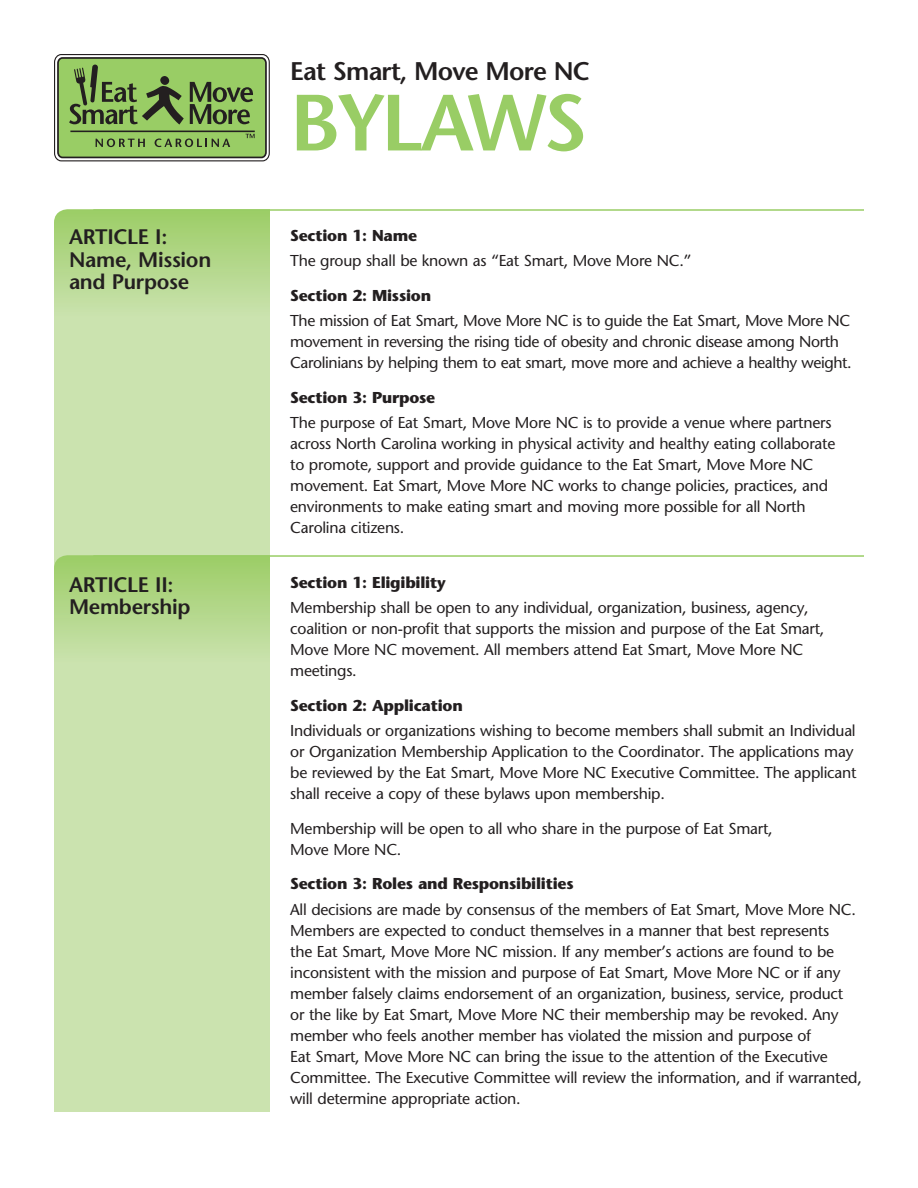
<style>
.page{position:relative;width:918px;height:1188px;background:#fff}
.page>*{position:absolute;margin:0;border:0;box-sizing:border-box;transform-origin:0 0}
.t1{font:600 79.5px "Stone Sans";letter-spacing:-.045em;color:#99cd65}
.t2{font:600 25.5px "Stone Sans";letter-spacing:-.03em;color:#231f20}
.t3{font:600 21px/22.5px "Stone Sans";letter-spacing:-.015em;color:#231f20}
.t4{font:15.75px/21px "Stone Sans";letter-spacing:-.015em;color:#231f20}
.t5{font:700 15.75px "Stone Sans";letter-spacing:-.015em;color:#231f20}
</style>
<div class="page">
<div style="left:54px;top:256px;width:216px;height:856px;background:#cbe3af"></div>
<svg style="left:54px;top:555px;width:216px;height:94px"></svg>
<hr style="left:93px;top:555px;width:771px;height:2px;background:#99cd65">
<svg style="left:54px;top:209px;width:216px;height:94px"></svg>
<svg style="left:55px;top:55px;width:214px;height:106px"></svg>
<div style="left:54px;top:54px;width:216px;height:107px;border:1px solid #231f20;border-radius:7px"></div>
<div style="left:58px;top:58px;width:208px;height:99px;background:#99cd65;border-radius:5px"></div>
<div style="left:57px;top:57px;width:210px;height:101px;border:2px solid #231f20;border-radius:5px"></div>
<hr style="left:70px;top:131px;width:185px;height:1px;background:#231f20">
<svg style="left:96px;top:139px;width:49px;height:8px"></svg>
<svg style="left:155px;top:139px;width:75px;height:8px"></svg>
<svg style="left:190px;top:82px;width:63px;height:42px"></svg>
<svg style="left:69px;top:64px;width:115px;height:61px"></svg>
<svg style="left:246px;top:134px;width:9px;height:4px"></svg>
<hr style="left:93px;top:209px;width:771px;height:2px;background:#99cd65">
<h2 class="t2" style="left:290px;top:55px;width:301px">Eat Smart, Move More NC</h2>
<h1 class="t1" style="left:290px;top:73px;width:299px">BYLAWS</h1>
<h3 class="t3" style="left:69px;top:225px;width:144px">ARTICLE I:<br>Name, Mission and Purpose</h3>
<p class="t5" style="left:290px;top:225px;width:128px">Section 1: Name</p>
<p class="t4" style="left:290px;top:250px;width:403px">The group shall be known as “Eat Smart, Move More NC.”</p>
<p class="t5" style="left:290px;top:285px;width:142px">Section 2: Mission</p>
<p class="t4" style="left:290px;top:310px;width:563px">The mission of Eat Smart, Move More NC is to guide the Eat Smart, Move More NC movement in reversing the rising tide of obesity and chronic disease among North<br>Carolinians by helping them to eat smart, move more and achieve a healthy weight.</p>
<p class="t5" style="left:290px;top:387px;width:146px">Section 3: Purpose</p>
<p class="t4" style="left:290px;top:412px;width:547px">The purpose of Eat Smart, Move More NC is to provide a venue where partners across North Carolina working in physical activity and healthy eating collaborate to promote, support and provide guidance to the Eat Smart, Move More NC movement. Eat Smart, Move More NC works to change policies, practices, and environments to make eating smart and moving more possible for all North Carolina citizens.</p>
<h3 class="t3" style="left:69px;top:573px;width:123px">ARTICLE II:<br>Membership</h3>
<p class="t5" style="left:290px;top:572px;width:157px">Section 1: Eligibility</p>
<p class="t4" style="left:290px;top:597px;width:536px">Membership shall be open to any individual, organization, business, agency, coalition or non-profit that supports the mission and purpose of the Eat Smart, Move More NC movement. All members attend Eat Smart, Move More NC meetings.</p>
<p class="t5" style="left:290px;top:695px;width:174px">Section 2: Application</p>
<p class="t4" style="left:290px;top:720px;width:568px">Individuals or organizations wishing to become members shall submit an Individual or Organization Membership Application to the Coordinator. The applications may be reviewed by the Eat Smart, Move More NC Executive Committee. The applicant shall receive a copy of these bylaws upon membership.</p>
<p class="t4" style="left:290px;top:818px;width:484px">Membership will be open to all who share in the purpose of Eat Smart,<br>Move More NC.</p>
<p class="t5" style="left:290px;top:874px;width:285px">Section 3: Roles and Responsibilities</p>
<p class="t4" style="left:290px;top:899px;width:573px">All decisions are made by consensus of the members of Eat Smart, Move More NC.<br>Members are expected to conduct themselves in a manner that best represents<br>the Eat Smart, Move More NC mission. If any member’s actions are found to be inconsistent with the mission and purpose of Eat Smart, Move More NC or if any member falsely claims endorsement of an organization, business, service, product<br>or the like by Eat Smart, Move More NC their membership may be revoked. Any member who feels another member has violated the mission and purpose of<br>Eat Smart, Move More NC can bring the issue to the attention of the Executive Committee. The Executive Committee will review the information, and if warranted, will determine appropriate action.</p>
</div>
